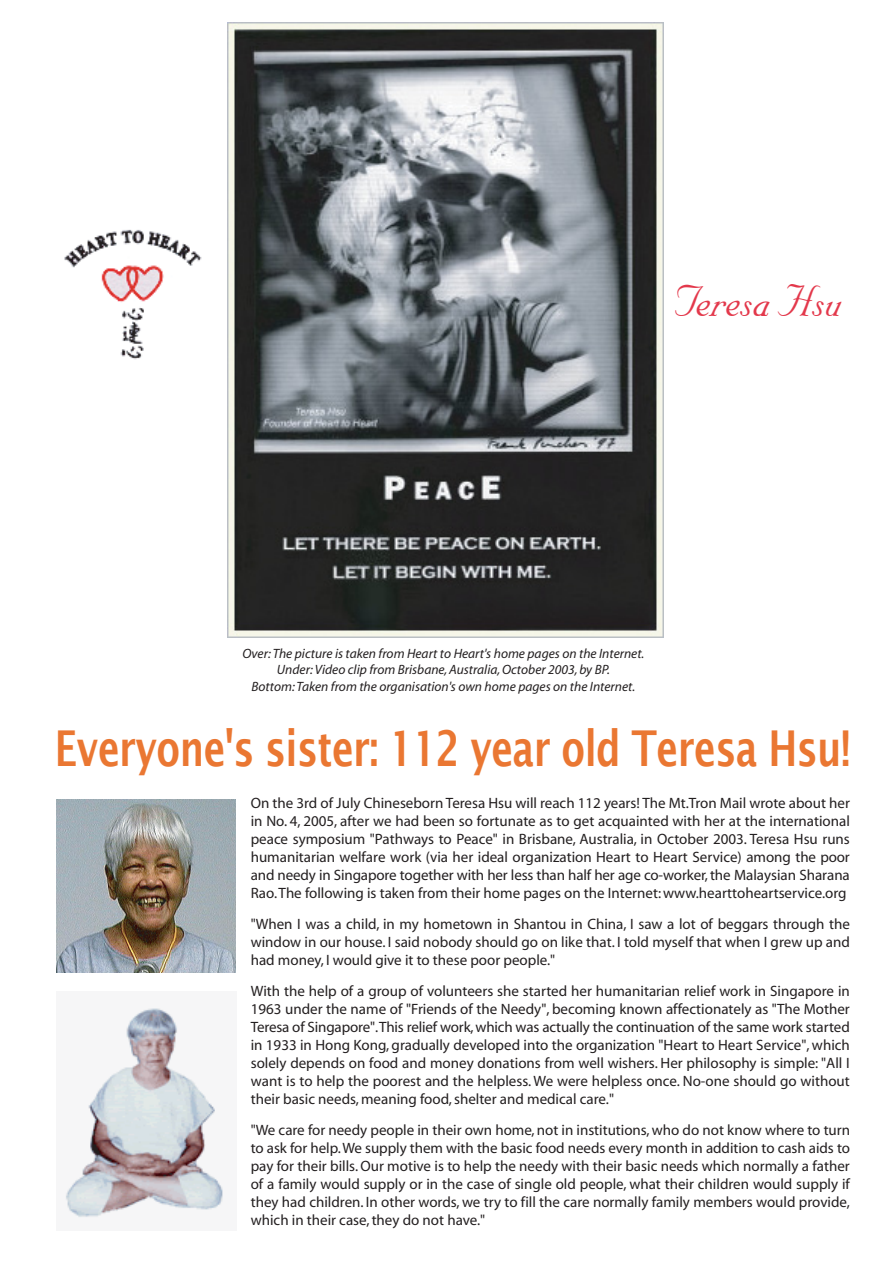
<style>
.page{position:relative;width:891px;height:1263px;background:#fff}
.page>*{position:absolute;margin:0;border:0;box-sizing:border-box;transform-origin:0 0}
.t1{font:52.5px "Unicorn Script S Si";color:#e3384b;scale:.85 1}
.t2{font:600 49.5px "Lucida Sans";letter-spacing:-.015em;color:#ea7732;scale:.75 1}
.t3{font:15px/18px "Myriad";color:#231f20;text-align:justify}
.t4{font:italic 13.5px/16.5px "Myriad";color:#231f20;text-align:center}
</style>
<div class="page">
<img style="left:228px;top:22px;width:435px;height:616px">
<img style="left:64px;top:229px;width:138px;height:131px">
<img style="left:65px;top:1008px;width:158px;height:210px">
<img style="left:57px;top:799px;width:179px;height:173px">
<p class="t1" style="left:674px;top:272px;width:200px">Teresa Hsu</p>
<p class="t4" style="left:242px;top:646px;width:403px">Over: The picture is taken from Heart to Heart's home pages on the Internet.<br>Under: Video clip from Brisbane, Australia, October 2003, by BP.<br>Bottom: Taken from the organisation's own home pages on the Internet.</p>
<p class="t2" style="left:55px;top:719px;width:1062px">Everyone's sister: 112 year old Teresa Hsu!</p>
<p class="t3" style="left:251px;top:796px;width:600px">On the 3rd of July Chineseborn Teresa Hsu will reach 112 years! The Mt.Tron Mail wrote about her in No. 4, 2005, after we had been so fortunate as to get acquainted with her at the international peace symposium "Pathways to Peace" in Brisbane, Australia, in October 2003. Teresa Hsu runs humanitarian welfare work (via her ideal organization Heart to Heart Service) among the poor and needy in Singapore together with her less than half her age co-worker, the Malaysian Sharana Rao. The following is taken from their home pages on the Internet: www.hearttoheartservice.org</p>
<p class="t3" style="left:251px;top:916px;width:600px">"When I was a child, in my hometown in Shantou in China, I saw a lot of beggars through the window in our house. I said nobody should go on like that. I told myself that when I grew up and had money, I would give it to these poor people."</p>
<p class="t3" style="left:251px;top:983px;width:600px">With the help of a group of volunteers she started her humanitarian relief work in Singapore in 1963 under the name of "Friends of the Needy", becoming known affectionately as "The Mother Teresa of Singapore". This relief work, which was actually the continuation of the same work started in 1933 in Hong Kong, gradually developed into the organization "Heart to Heart Service", which solely depends on food and money donations from well wishers. Her philosophy is simple: "All I want is to help the poorest and the helpless. We were helpless once. No-one should go without their basic needs, meaning food, shelter and medical care."</p>
<p class="t3" style="left:251px;top:1122px;width:601px">"We care for needy people in their own home, not in institutions, who do not know where to turn to ask for help. We supply them with the basic food needs every month in addition to cash aids to pay for their bills. Our motive is to help the needy with their basic needs which normally a father of a family would supply or in the case of single old people, what their children would supply if they had children. In other words, we try to fill the care normally family members would provide, which in their case, they do not have."</p>
</div>
